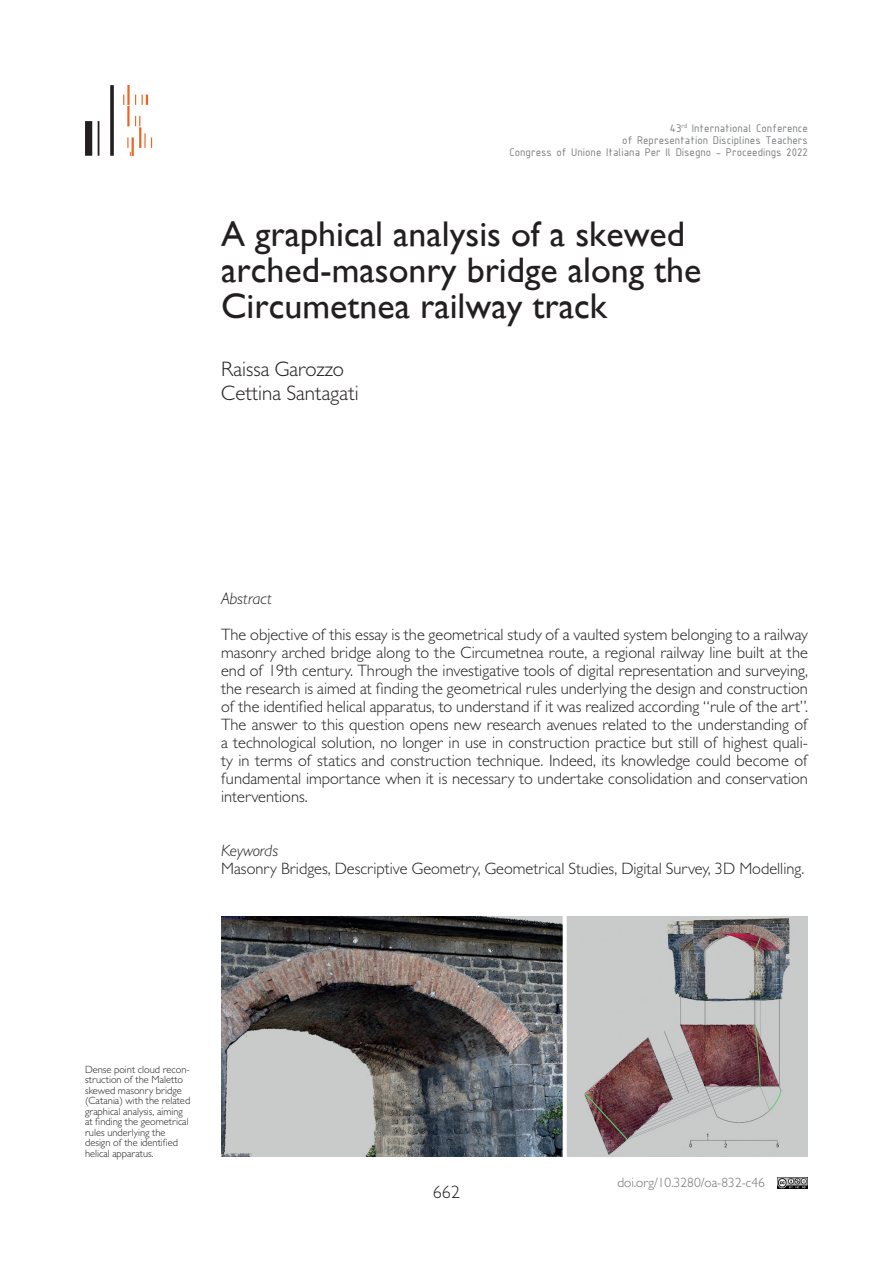
<style>
.page{position:relative;width:893px;height:1263px;background:#fff}
.page>*{position:absolute;margin:0;border:0;box-sizing:border-box;transform-origin:0 0}
.Titolo_italiano{font:36px/36px "Gill Sans";color:#231f20}
.Autori_contributo{font:300 21px "Gill Sans";color:#231f20}
.t1{font:300 18px "Gill Sans";color:#231f20}
.Testo_inglese{font:300 16.5px/18px "Gill Sans";color:#231f20;text-align:justify}
.Testo_inglese-2{font:italic 300 16.5px "Gill Sans";color:#231f20}
.t2{font:300 13.5px "Gill Sans";color:#717275}
.t3{font:12px/12px "ISOCPEUR";color:#7a7c7f;text-align:right}
.Didascalie_-_ENG{font:300 10.5px/10.5px "Gill Sans";color:#231f20}
</style>
<div class="page">
<img style="left:778px;top:1178px;width:30px;height:10px">
<svg style="left:110px;top:85px;width:4px;height:71px"></svg>
<svg style="left:98px;top:121px;width:1px;height:35px"></svg>
<svg style="left:85px;top:121px;width:7px;height:35px"></svg>
<img style="left:123px;top:85px;width:30px;height:71px">
<img style="left:221px;top:917px;width:587px;height:239px">
<p class="t3" style="left:509px;top:121px;width:300px">43<sup>rd</sup> International Conference<br>of Representation Disciplines Teachers<br>Congress of Unione Italiana Per Il Disegno - Proceedings 2022</p>
<p class="Titolo_italiano" style="left:221px;top:215px;width:466px">A graphical analysis of a skewed</p>
<p class="Titolo_italiano" style="left:221px;top:251px;width:482px">arched-masonry bridge along the<br>Circumetnea railway track</p>
<p class="Autori_contributo" style="left:221px;top:356px;width:124px">Raissa Garozzo</p>
<p class="Autori_contributo" style="left:221px;top:380px;width:139px">Cettina Santagati</p>
<p class="Testo_inglese-2" style="left:221px;top:589px;width:52px">Abstract</p>
<p class="Testo_inglese" style="left:221px;top:625px;width:588px">The objective of this essay is the geometrical study of a vaulted system belonging to a railway masonry arched bridge along to the Circumetnea route, a regional railway line built at the end of 19th century. Through the investigative tools of digital representation and surveying, the research is aimed at finding the geometrical rules underlying the design and construction of the identified helical apparatus, to understand if it was realized according “rule of the art”.<br>The answer to this question opens new research avenues related to the understanding of a technological solution, no longer in use in construction practice but still of highest quali&shy;ty in terms of statics and construction technique. Indeed, its knowledge could become of fundamental importance when it is necessary to undertake consolidation and conservation interventions.</p>
<p class="Testo_inglese-2" style="left:221px;top:841px;width:59px">Keywords</p>
<p class="Testo_inglese" style="left:221px;top:859px;width:585px">Masonry Bridges, Descriptive Geometry, Geometrical Studies, Digital Survey, 3D Modelling.</p>
<p class="Didascalie_-_ENG" style="left:85px;top:1064px;width:107px">Dense point cloud recon&shy;struction of the Maletto skewed masonry bridge (Catania) with the related graphical analysis, aiming at finding the geometrical rules underlying the design of the identified helical apparatus.</p>
<p class="t1" style="left:433px;top:1181px;width:28px">662</p>
<p class="t2" style="left:617px;top:1175px;width:149px">doi.org/10.3280/oa-832-c46</p>
</div>
